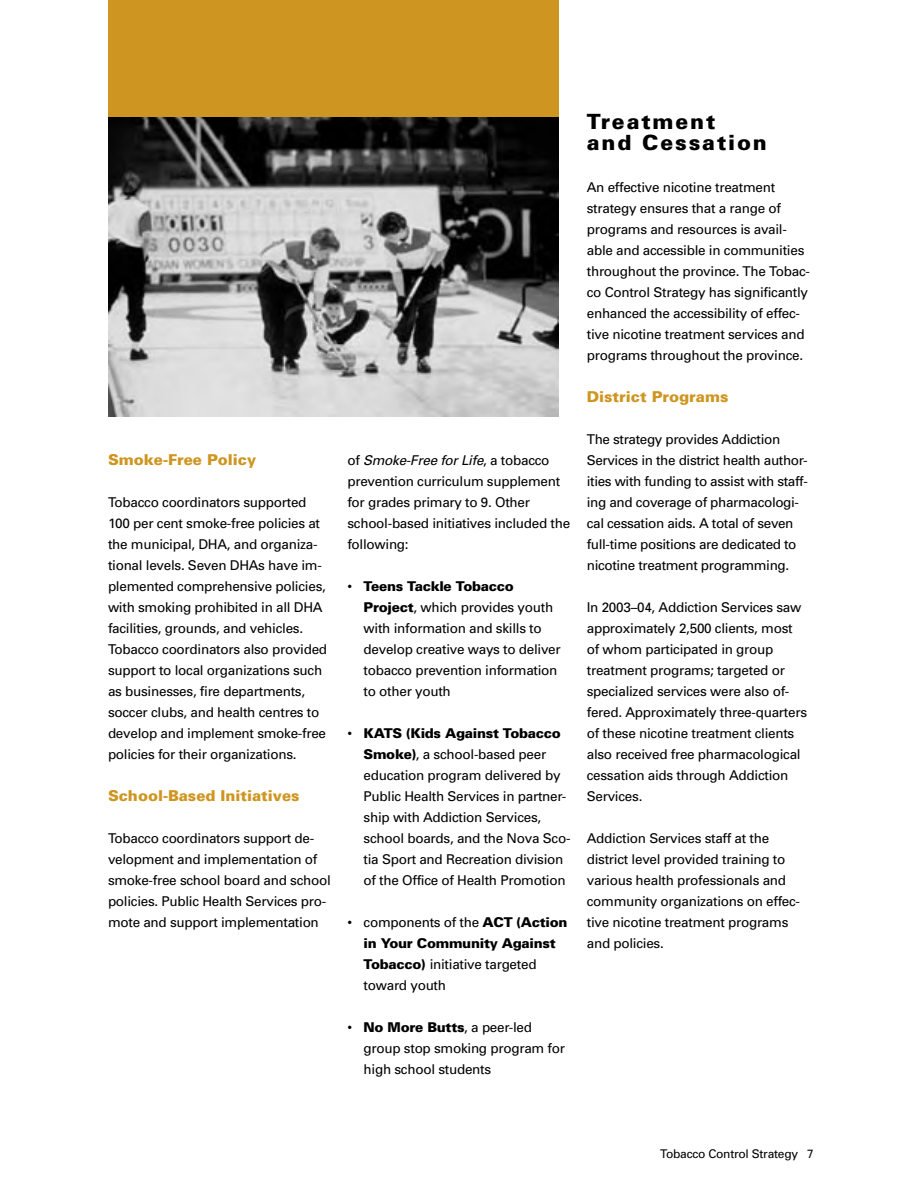
<style>
.page{position:relative;width:918px;height:1188px;background:#fff}
.page>*{position:absolute;margin:0;border:0;box-sizing:border-box;transform-origin:0 0}
.t1{font:900 21px/21px "Univers";letter-spacing:.09em;color:#000}
.t2{font:900 15px "Univers";color:#ce9620}
.t3{font:13.5px/21px "Univers";letter-spacing:-.02em;color:#000}
.t4{font:12px "Univers";letter-spacing:-.02em;color:#000}
.s1{font-style:italic}
.s2{font-weight:900}
</style>
<div class="page">
<div style="left:108px;top:0;width:450px;height:150px;background:#ce9620"></div>
<img style="left:108px;top:118px;width:450px;height:298px">
<p class="t2" style="left:108px;top:450px;width:150px">Smoke-Free Policy</p>
<p class="t3" style="left:108px;top:491px;width:221px">Tobacco coordinators supported 100 per cent smoke-free policies at the municipal, DHA, and organiza&shy;tional levels. Seven DHAs have im&shy;plemented comprehensive policies, with smoking prohibited in all DHA facilities, grounds, and vehicles.<br>Tobacco coordinators also provided support to local organizations such as businesses, fire departments, soccer clubs, and health centres to develop and implement smoke-free policies for their organizations.</p>
<p class="t2" style="left:108px;top:786px;width:193px">School-Based Initiatives</p>
<p class="t3" style="left:108px;top:827px;width:224px">Tobacco coordinators support de&shy;velopment and implementation of smoke-free school board and school policies. Public Health Services pro&shy;mote and support implementation</p>
<p class="t3" style="left:347px;top:449px;width:224px">of <span class="s1">Smoke-Free for Life</span>, a tobacco prevention curriculum supplement for grades primary to 9. Other school-based initiatives included the following:</p>
<p class="t3" style="left:364px;top:575px;width:199px;text-indent:-16px">• <span class="s2">Teens Tackle Tobacco<br>Project</span>, which provides youth with information and skills to develop creative ways to deliver tobacco prevention information to other youth</p>
<p class="t3" style="left:364px;top:722px;width:208px;text-indent:-16px">• <span class="s2">KATS (Kids Against Tobacco<br>Smoke)</span>, a school-based peer education program delivered by<br>Public Health Services in partner&shy;ship with Addiction Services, school boards, and the Nova Sco&shy;tia Sport and Recreation division of the Office of Health Promotion</p>
<p class="t3" style="left:364px;top:911px;width:205px;text-indent:-16px">• components of the <span class="s2">ACT (Action in Your Community Against<br>Tobacco)</span> initiative targeted toward youth</p>
<p class="t3" style="left:364px;top:1016px;width:203px;text-indent:-16px">• <span class="s2">No More Butts</span>, a peer-led group stop smoking program for high school students</p>
<h1 class="t1" style="left:587px;top:110px;width:182px">Treatment<br>and Cessation</h1>
<p class="t3" style="left:587px;top:176px;width:225px">An effective nicotine treatment strategy ensures that a range of programs and resources is avail&shy;able and accessible in communities throughout the province. The Tobac&shy;co Control Strategy has significantly enhanced the accessibility of effec&shy;tive nicotine treatment services and programs throughout the province.</p>
<p class="t2" style="left:587px;top:387px;width:143px">District Programs</p>
<p class="t3" style="left:587px;top:428px;width:223px">The strategy provides Addiction Services in the district health author&shy;ities with funding to assist with staff&shy;ing and coverage of pharmacologi&shy;cal cessation aids. A total of seven full-time positions are dedicated to nicotine treatment programming.</p>
<p class="t3" style="left:587px;top:596px;width:222px">In 2003–04, Addiction Services saw approximately 2,500 clients, most of whom participated in group treatment programs; targeted or specialized services were also of&shy;fered. Approximately three-quarters of these nicotine treatment clients also received free pharmacological cessation aids through Addiction<br>Services.</p>
<p class="t3" style="left:587px;top:827px;width:215px">Addiction Services staff at the district level provided training to various health professionals and community organizations on effec&shy;tive nicotine treatment programs and policies.</p>
<p class="t4" style="left:660px;top:1146px;width:155px">Tobacco Control Strategy 7</p>
</div>
